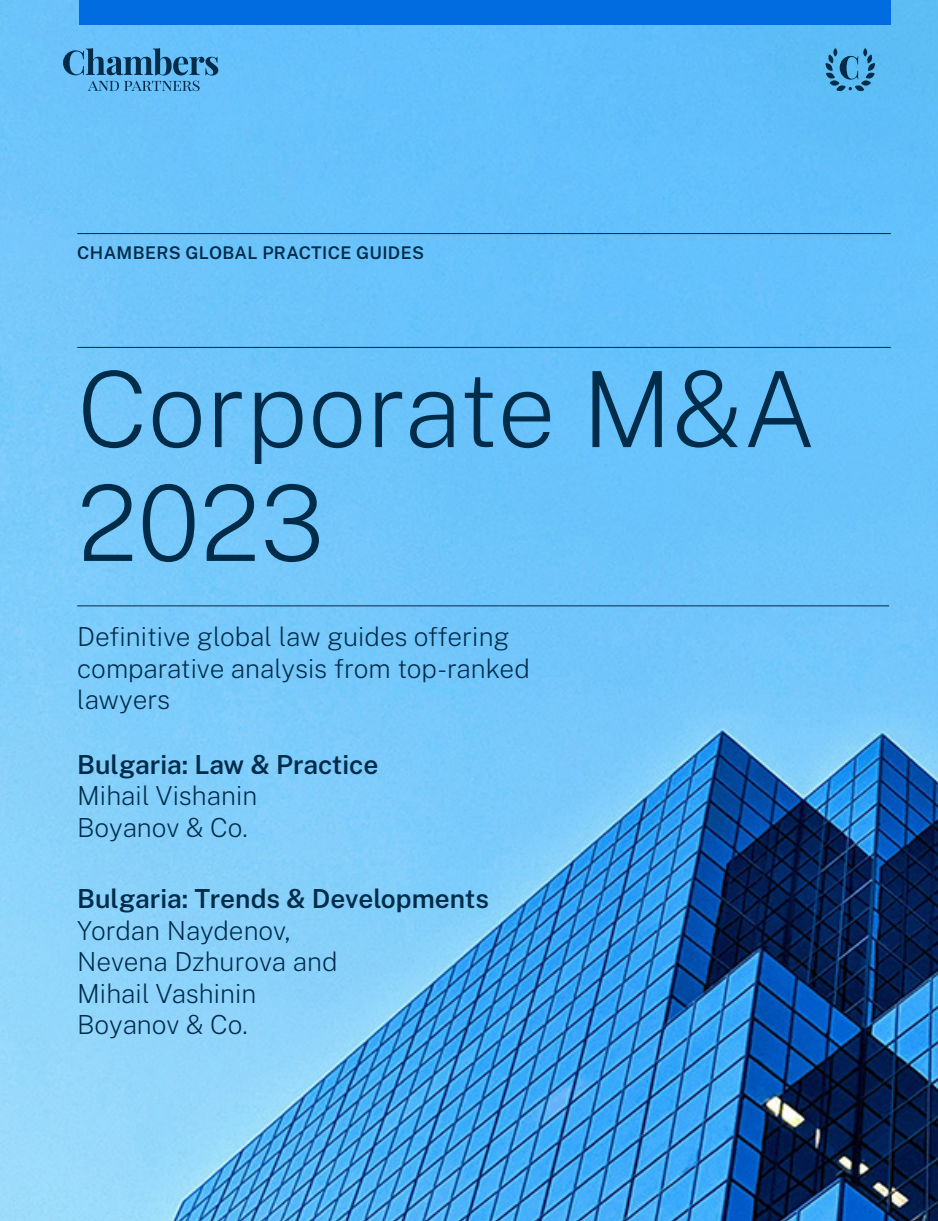
<style>
.page{position:relative;width:938px;height:1221px;background:#fff}
.page>*{position:absolute;margin:0;border:0;box-sizing:border-box;transform-origin:0 0}
._01_Large_Heading{font:200 105px/113.8px "Public Sans";color:#002b49}
._02_Subheading_w_o_r{font:200 26.25px/31.5px "Public Sans";color:#002b49}
._02_Subheading{font:200 26.25px/31.5px "Public Sans";color:#002b49}
._00_Small_Header{font:600 17.5px "Public Sans";letter-spacing:.02em;color:#002b49}
.s1{font-weight:600}
</style>
<div class="page">
<img style="left:0;top:0;width:938px;height:1220px">
<div style="left:79px;top:0;width:811px;height:24px;background:#006ce0"></div>
<hr style="left:77px;top:233px;width:813px;height:1px;background:#002b49">
<hr style="left:77px;top:347px;width:813px;height:1px;background:#002b49">
<hr style="left:77px;top:605px;width:812px;height:1px;background:#002b49">
<svg style="left:63px;top:48px;width:155px;height:43px;background:#4c99cb"></svg>
<svg style="left:825px;top:48px;width:50px;height:43px;background:#4397c8"></svg>
<p class="_00_Small_Header" style="left:77px;top:239px;width:348px">CHAMBERS GLOBAL PRACTICE GUIDES</p>
<p class="_01_Large_Heading" style="left:77px;top:345px;width:740px">Corporate M&amp;A<br>2023</p>
<p class="_02_Subheading" style="left:77px;top:619px;width:454px">Definitive global law guides offering comparative analysis from top-ranked lawyers</p>
<p class="_02_Subheading_w_o_r" style="left:77px;top:746px;width:303px"><span class="s1">Bulgaria: Law &amp; Practice<br></span>Mihail Vishanin<br>Boyanov &amp; Co.</p>
<p class="_02_Subheading_w_o_r" style="left:77px;top:881px;width:413px"><span class="s1">Bulgaria: Trends &amp; Developments<br></span>Yordan Naydenov,<br>Nevena Dzhurova and<br>Mihail Vashinin<br>Boyanov &amp; Co.</p>
</div>
